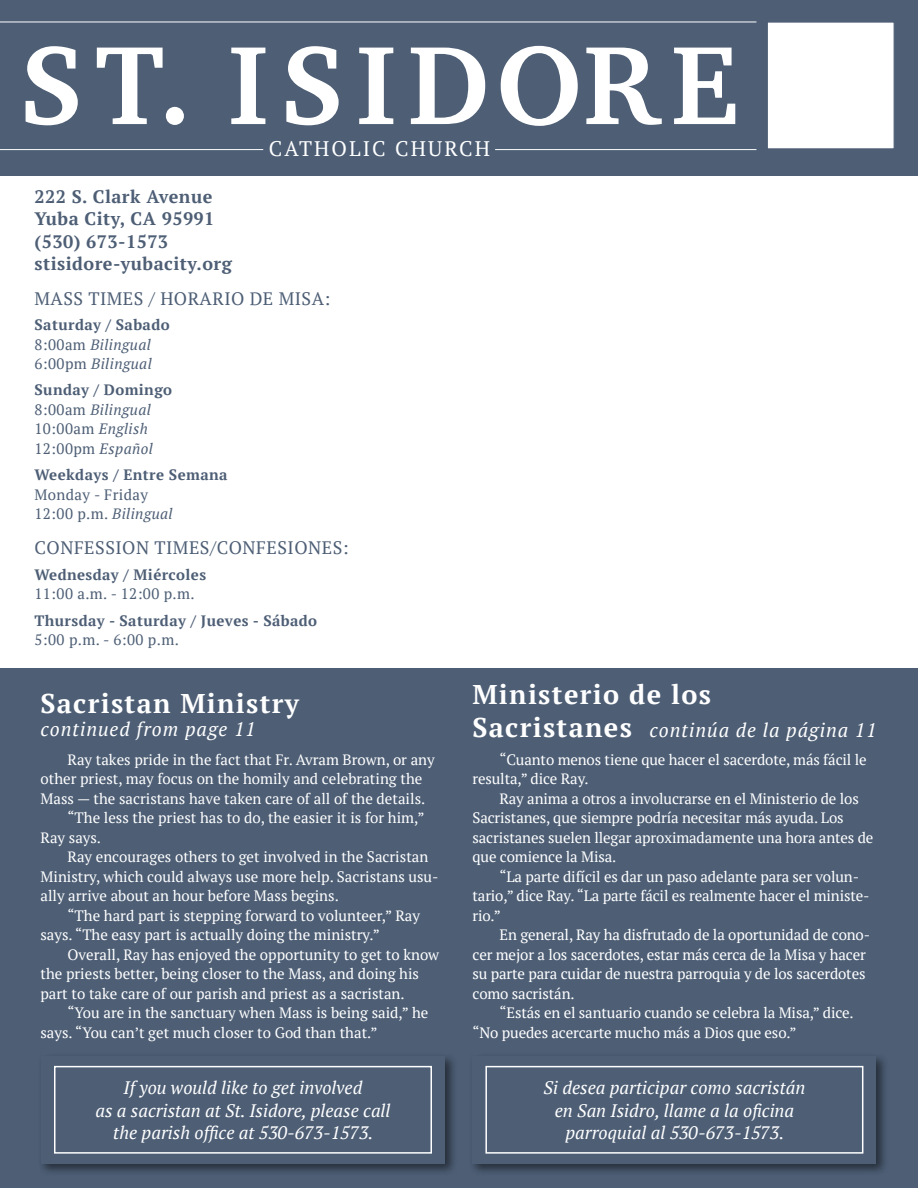
<style>
.page{position:relative;width:918px;height:1188px;background:#fff}
.page>*{position:absolute;margin:0;border:0;box-sizing:border-box;transform-origin:0 0}
.t1{font:700 114px "Charter";letter-spacing:.1em;color:#fff}
.t2{font:700 27px "PT Serif";letter-spacing:.05em;color:#fff}
.t3{font:21px "PT Serif";letter-spacing:.1em;color:#fff}
.t4{font:italic 19.5px "PT Serif";letter-spacing:.05em;color:#fff}
.t5{font:italic 18px/22.5px "PT Serif";color:#fff;text-align:center}
.t6{font:700 18px/22.5px "PT Serif";letter-spacing:.025em;color:#4d5e75}
.t7{font:18px "PT Serif";letter-spacing:.025em;color:#4d5e75}
.t8{font:15px/19.5px "PT Serif";color:#fff}
.t9{font:italic 15px/19.5px "PT Serif";letter-spacing:.025em;color:#4d5e75}
.t10{font:700 15px "PT Serif";letter-spacing:.025em;color:#4d5e75}
.t11{font:15px/19.5px "PT Serif";letter-spacing:.025em;color:#4d5e75}
.s1{font-weight:700;font-style:normal}
.s2{font-style:normal}
.s3{font-style:italic}
.s4{font-weight:700;font-style:normal;font-size:27px}
</style>
<div class="page">
<div style="left:0;top:0;width:918px;height:176px;background:#4d5e75"></div>
<hr style="left:0;top:22px;width:756px;height:1px;background:#fff">
<hr style="left:0;top:149px;width:263px;height:1px;background:#fff">
<hr style="left:495px;top:149px;width:261px;height:1px;background:#fff">
<div style="left:767px;top:22px;width:127px;height:127px;background:#fff;border:1px solid #4d5e75"></div>
<div style="left:0;top:668px;width:918px;height:520px;background:#4d5e75"></div>
<div style="left:37px;top:1052px;width:421px;height:125px;background:#000;opacity:.5"></div>
<div style="left:41px;top:1056px;width:404px;height:108px;background:#4d5e75"></div>
<div style="left:54px;top:1066px;width:378px;height:88px;border:2px solid #fff"></div>
<div style="left:469px;top:1052px;width:420px;height:125px;background:#000;opacity:.5"></div>
<div style="left:472px;top:1056px;width:404px;height:108px;background:#4d5e75"></div>
<div style="left:485px;top:1066px;width:378px;height:88px;border:2px solid #fff"></div>
<h1 class="t1" style="left:19px;top:-13px;width:721px">ST. ISIDORE</h1>
<h3 class="t3" style="left:269px;top:135px;width:223px">CATHOLIC CHURCH</h3>
<p class="t6" style="left:35px;top:185px;width:199px">222 S. Clark Avenue<br>Yuba City, CA 95991 (530) 673-1573 stisidore-yubacity.org</p>
<p class="t7" style="left:35px;top:287px;width:297px">MASS TIMES / HORARIO DE MISA:</p>
<p class="t9" style="left:35px;top:315px;width:137px"><span class="s1">Saturday / Sabado<br></span><span class="s2">8:00am</span> Bilingual<br><span class="s2">6:00pm</span> Bilingual</p>
<p class="t9" style="left:35px;top:380px;width:139px"><span class="s1">Sunday / Domingo<br></span><span class="s2">8:00am</span> Bilingual<br><span class="s2">10:00am</span> English<br><span class="s2">12:00pm</span> Español</p>
<p class="t10" style="left:35px;top:465px;width:195px">Weekdays / Entre Semana</p>
<p class="t11" style="left:35px;top:484px;width:140px">Monday - Friday<br>12:00 p.m. <span class="s3">Bilingual</span></p>
<p class="t7" style="left:35px;top:536px;width:316px">CONFESSION TIMES/CONFESIONES:</p>
<p class="t10" style="left:35px;top:565px;width:173px">Wednesday / Miércoles</p>
<p class="t11" style="left:35px;top:584px;width:162px">11:00 a.m. - 12:00 p.m.</p>
<p class="t10" style="left:35px;top:610px;width:284px">Thursday - Saturday / Jueves - Sábado</p>
<p class="t11" style="left:35px;top:630px;width:146px">5:00 p.m. - 6:00 p.m.</p>
<h2 class="t2" style="left:40px;top:686px;width:260px">Sacristan Ministry</h2>
<h3 class="t4" style="left:40px;top:717px;width:216px">continued from page 11</h3>
<p class="t8" style="left:68px;top:749px;width:369px">Ray takes pride in the fact that Fr. Avram Brown, or any</p>
<p class="t8" style="left:40px;top:769px;width:383px">other priest, may focus on the homily and celebrating the</p>
<p class="t8" style="left:40px;top:788px;width:386px">Mass — the sacristans have taken care of all of the details.</p>
<p class="t8" style="left:68px;top:808px;width:359px">“The less the priest has to do, the easier it is for him,”</p>
<p class="t8" style="left:40px;top:827px;width:62px">Ray says.</p>
<p class="t8" style="left:68px;top:847px;width:362px">Ray encourages others to get involved in the Sacristan</p>
<p class="t8" style="left:40px;top:866px;width:400px">Ministry, which could always use more help. Sacristans usu-</p>
<p class="t8" style="left:40px;top:886px;width:300px">ally arrive about an hour before Mass begins.</p>
<p class="t8" style="left:68px;top:905px;width:354px">“The hard part is stepping forward to volunteer,” Ray</p>
<p class="t8" style="left:40px;top:925px;width:341px">says. “The easy part is actually doing the ministry.”</p>
<p class="t8" style="left:68px;top:944px;width:373px">Overall, Ray has enjoyed the opportunity to get to know</p>
<p class="t8" style="left:40px;top:964px;width:380px">the priests better, being closer to the Mass, and doing his</p>
<p class="t8" style="left:40px;top:983px;width:366px">part to take care of our parish and priest as a sacristan.</p>
<p class="t8" style="left:68px;top:1003px;width:362px">“You are in the sanctuary when Mass is being said,” he</p>
<p class="t8" style="left:40px;top:1022px;width:339px">says. “You can’t get much closer to God than that.”</p>
<h2 class="t2" style="left:472px;top:677px;width:240px">Ministerio de los</h2>
<h3 class="t4" style="left:472px;top:717px;width:405px"><span class="s4">Sacristanes</span> continúa de la página 11</h3>
<p class="t8" style="left:473px;top:749px;width:396px;text-indent:27px">“Cuanto menos tiene que hacer el sacerdote, más fácil le resulta,” dice Ray.</p>
<p class="t8" style="left:473px;top:788px;width:402px;text-indent:27px">Ray anima a otros a involucrarse en el Ministerio de los Sacristanes, que siempre podría necesitar más ayuda. Los sacristanes suelen llegar aproximadamente una hora antes de que comience la Misa.</p>
<p class="t8" style="left:473px;top:866px;width:399px;text-indent:27px">“La parte difícil es dar un paso adelante para ser volun&shy;tario,” dice Ray. “La parte fácil es realmente hacer el ministe&shy;rio.”</p>
<p class="t8" style="left:473px;top:925px;width:399px;text-indent:27px">En general, Ray ha disfrutado de la oportunidad de cono&shy;cer mejor a los sacerdotes, estar más cerca de la Misa y hacer su parte para cuidar de nuestra parroquia y de los sacerdotes como sacristán.</p>
<p class="t8" style="left:473px;top:1003px;width:383px;text-indent:27px">“Estás en el santuario cuando se celebra la Misa,” dice. “No puedes acercarte mucho más a Dios que eso.”</p>
<p class="t5" style="left:95px;top:1076px;width:297px">If you would like to get involved<br>as a sacristan at St. Isidore, please call the parish office at 530-673-1573.</p>
<p class="t5" style="left:544px;top:1076px;width:263px">Si desea participar como sacristán en San Isidro, llame a la oficina parroquial al 530-673-1573.</p>
</div>
